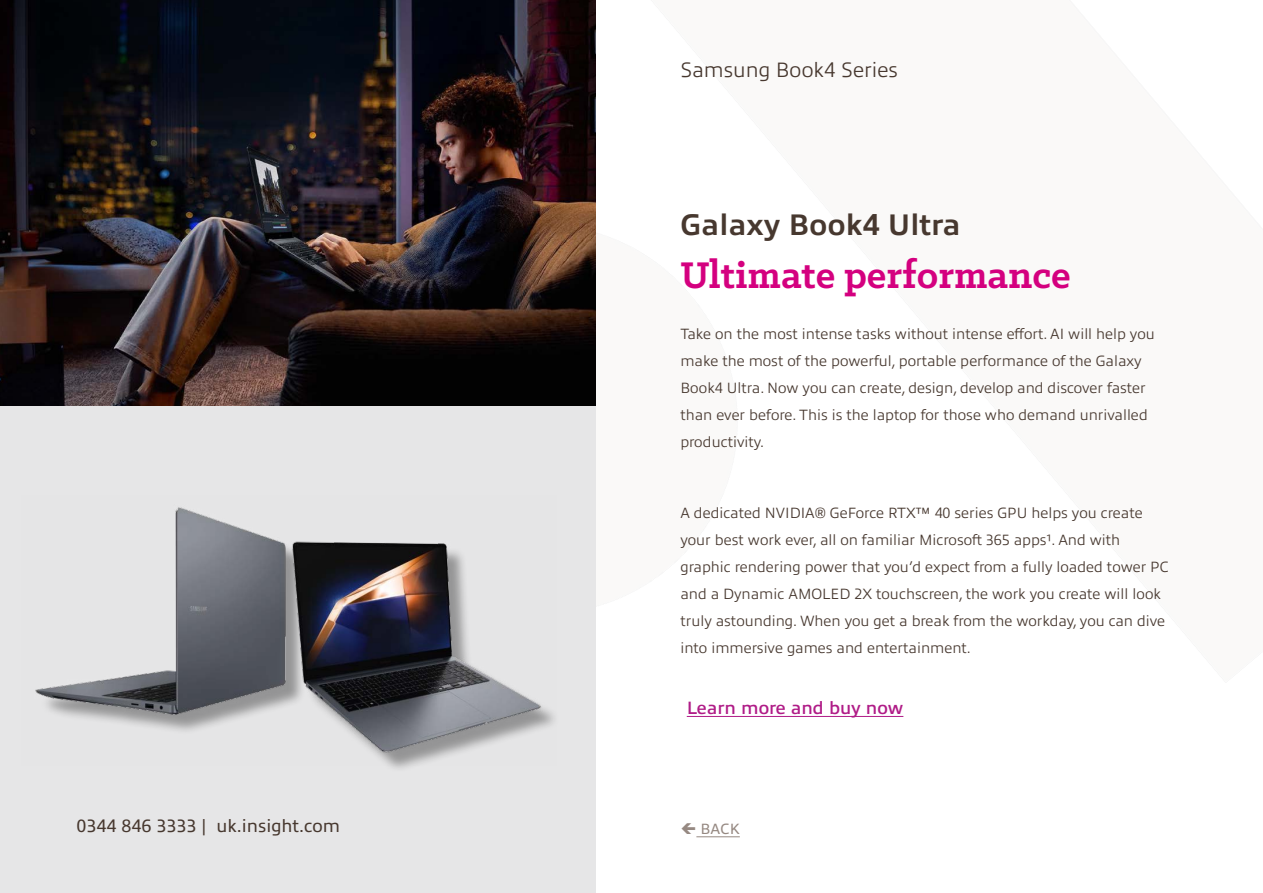
<style>
.page{position:relative;width:1263px;height:893px;background:#fff}
.page>*{position:absolute;margin:0;border:0;box-sizing:border-box;transform-origin:0 0}
.t1{font:700 42px "Klinic Slab";color:#d4007f}
.t2{font:700 30px "Allumi Pro";color:#47382f}
.t3{font:300 21px "Allumi Pro";color:#47382f}
.t4{font:18px "Allumi Pro";color:#47382f}
.t5{font:600 18px "Allumi Pro";color:#b01c87}
.t6{font:300 15px/27px "Allumi Pro";color:#47382f}
.t7{font:15px "Allumi Pro";color:#968982}
</style>
<div class="page">
<hr style="left:696px;top:836px;width:44px;height:1px;background:#968982">
<div style="left:0;top:0;width:595px;height:893px;background:#e6e6e7"></div>
<img style="left:0;top:0;width:595px;height:406px">
<img style="left:35px;top:507px;width:520px;height:259px">
<hr style="left:687px;top:716px;width:216px;height:1px;background:#b01c87">
<p class="t4" style="left:77px;top:812px;width:265px">0344 846 3333 | uk.insight.com</p>
<h3 class="t3" style="left:680px;top:55px;width:219px">Samsung Book4 Series</h3>
<h2 class="t2" style="left:680px;top:203px;width:282px">Galaxy Book4 Ultra</h2>
<h1 class="t1" style="left:680px;top:247px;width:392px">Ultimate performance</h1>
<p class="t6" style="left:680px;top:319px;width:476px">Take on the most intense tasks without intense effort. AI will help you make the most of the powerful, portable performance of the Galaxy Book4 Ultra. Now you can create, design, develop and discover faster than ever before. This is the laptop for those who demand unrivalled productivity.</p>
<p class="t6" style="left:680px;top:498px;width:490px">A dedicated NVIDIA® GeForce RTX™ 40 series GPU helps you create your best work ever, all on familiar Microsoft 365 apps¹. And with graphic rendering power that you’d expect from a fully loaded tower PC and a Dynamic AMOLED 2X touchscreen, the work you create will look truly astounding. When you get a break from the workday, you can dive into immersive games and entertainment.</p>
<p class="t5" style="left:687px;top:694px;width:218px">Learn more and buy now</p>
<p class="t7" style="left:700px;top:818px;width:41px">BACK</p>
</div>
